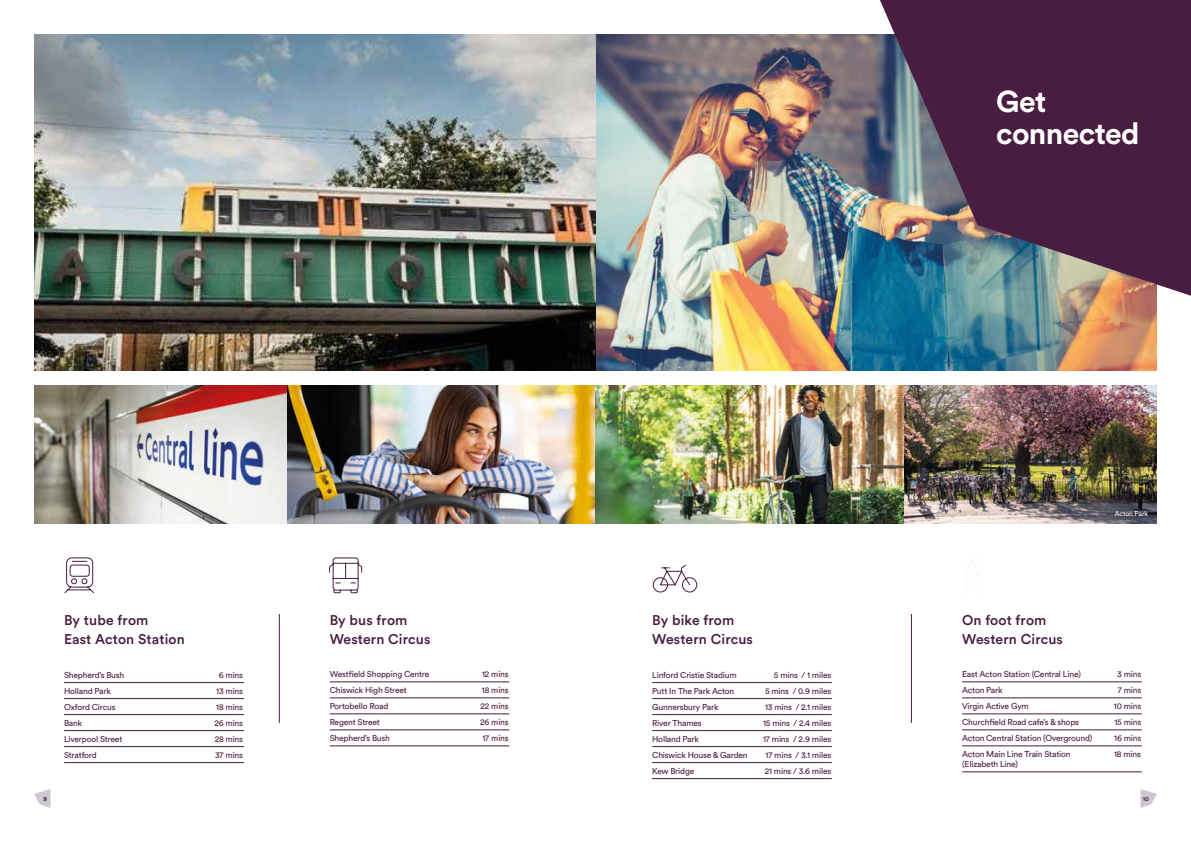
<style>
.page{position:relative;width:1191px;height:842px;background:#fff}
.page>*{position:absolute;margin:0;border:0;box-sizing:border-box;transform-origin:0 0}
.t1{font:700 30px/32px "Circular Std";letter-spacing:-.02em;color:#fff}
.t2{font:500 14px/19px "Circular Std";letter-spacing:.01em;color:#481d3f}
.t3{font:8.5px "Circular Std";letter-spacing:-.02em;color:#481d3f}
.t4{font:7px "Circular Std";letter-spacing:-.02em;color:#fff}
.t5{font:700 6px "Circular Std";color:#25303b}
.t6{font:700 6px "Circular Std";color:#042531}
</style>
<div class="page">
<img style="left:595px;top:34px;width:562px;height:337px">
<img style="left:34px;top:34px;width:561px;height:337px">
<img style="left:880px;top:0;width:311px;height:296px">
<hr style="left:64px;top:682px;width:180px;height:1px;background:#481d3f">
<hr style="left:64px;top:698px;width:180px;height:1px;background:#481d3f">
<hr style="left:64px;top:714px;width:180px;height:1px;background:#481d3f">
<hr style="left:64px;top:730px;width:180px;height:1px;background:#481d3f">
<hr style="left:64px;top:746px;width:180px;height:1px;background:#481d3f">
<hr style="left:64px;top:762px;width:180px;height:1px;background:#481d3f">
<hr style="left:330px;top:682px;width:179px;height:1px;background:#481d3f">
<hr style="left:330px;top:698px;width:179px;height:1px;background:#481d3f">
<hr style="left:330px;top:714px;width:179px;height:1px;background:#481d3f">
<hr style="left:330px;top:730px;width:179px;height:1px;background:#481d3f">
<hr style="left:330px;top:746px;width:179px;height:1px;background:#481d3f">
<hr style="left:962px;top:682px;width:179px;height:1px;background:#481d3f">
<hr style="left:962px;top:698px;width:179px;height:1px;background:#481d3f">
<hr style="left:962px;top:714px;width:179px;height:1px;background:#481d3f">
<hr style="left:962px;top:730px;width:179px;height:1px;background:#481d3f">
<hr style="left:962px;top:746px;width:179px;height:1px;background:#481d3f">
<hr style="left:962px;top:772px;width:179px;height:1px;background:#481d3f">
<hr style="left:652px;top:682px;width:179px;height:1px;background:#481d3f">
<hr style="left:652px;top:698px;width:179px;height:1px;background:#481d3f">
<hr style="left:652px;top:714px;width:179px;height:1px;background:#481d3f">
<hr style="left:652px;top:730px;width:179px;height:1px;background:#481d3f">
<hr style="left:652px;top:746px;width:179px;height:1px;background:#481d3f">
<hr style="left:652px;top:762px;width:179px;height:1px;background:#481d3f">
<hr style="left:652px;top:778px;width:179px;height:1px;background:#481d3f">
<hr style="left:279px;top:614px;width:1px;height:109px;background:#481d3f">
<hr style="left:911px;top:614px;width:1px;height:109px;background:#481d3f">
<svg style="left:64px;top:557px;width:31px;height:37px"></svg>
<svg style="left:329px;top:557px;width:33px;height:36px"></svg>
<svg style="left:652px;top:565px;width:45px;height:28px"></svg>
<img style="left:34px;top:385px;width:1123px;height:139px">
<svg style="left:962px;top:558px;width:20px;height:35px"></svg>
<svg style="left:1140px;top:789px;width:17px;height:19px"></svg>
<svg style="left:34px;top:789px;width:16px;height:19px"></svg>
<h1 class="t1" style="left:996px;top:85px;width:145px">Get connected</h1>
<h2 class="t2" style="left:64px;top:611px;width:122px">By tube from<br>East Acton Station</h2>
<h2 class="t2" style="left:330px;top:610px;width:102px">By bus from<br>Western Circus</h2>
<h2 class="t2" style="left:652px;top:611px;width:102px">By bike from<br>Western Circus</h2>
<h2 class="t2" style="left:962px;top:610px;width:102px">On foot from<br>Western Circus</h2>
<p class="t4" style="left:1114px;top:510px;width:35px">Acton Park</p>
<p class="t3" style="left:64px;top:670px;width:62px">Shepherd’s Bush</p>
<p class="t3" style="left:219px;top:670px;width:26px">6 mins</p>
<p class="t3" style="left:64px;top:686px;width:48px">Holland Park</p>
<p class="t3" style="left:216px;top:686px;width:28px">13 mins</p>
<p class="t3" style="left:64px;top:702px;width:53px">Oxford Circus</p>
<p class="t3" style="left:216px;top:702px;width:28px">18 mins</p>
<p class="t3" style="left:64px;top:718px;width:20px">Bank</p>
<p class="t3" style="left:214px;top:718px;width:30px">26 mins</p>
<p class="t3" style="left:64px;top:734px;width:60px">Liverpool Street</p>
<p class="t3" style="left:215px;top:734px;width:30px">28 mins</p>
<p class="t3" style="left:64px;top:750px;width:34px">Stratford</p>
<p class="t3" style="left:215px;top:750px;width:30px">37 mins</p>
<p class="t3" style="left:330px;top:669px;width:101px">Westfield Shopping Centre</p>
<p class="t3" style="left:482px;top:669px;width:28px">12 mins</p>
<p class="t3" style="left:330px;top:685px;width:79px">Chiswick High Street</p>
<p class="t3" style="left:482px;top:685px;width:28px">18 mins</p>
<p class="t3" style="left:330px;top:701px;width:60px">Portobello Road</p>
<p class="t3" style="left:480px;top:701px;width:30px">22 mins</p>
<p class="t3" style="left:330px;top:717px;width:52px">Regent Street</p>
<p class="t3" style="left:480px;top:717px;width:30px">26 mins</p>
<p class="t3" style="left:330px;top:733px;width:62px">Shepherd’s Bush</p>
<p class="t3" style="left:482px;top:733px;width:28px">17 mins</p>
<p class="t3" style="left:652px;top:670px;width:86px">Linford Cristie Stadium</p>
<p class="t3" style="left:774px;top:670px;width:59px">5 mins / 1 miles</p>
<p class="t3" style="left:652px;top:686px;width:84px">Putt In The Park Acton</p>
<p class="t3" style="left:765px;top:686px;width:68px">5 mins / 0.9 miles</p>
<p class="t3" style="left:652px;top:702px;width:68px">Gunnersbury Park</p>
<p class="t3" style="left:765px;top:702px;width:68px">13 mins / 2.1 miles</p>
<p class="t3" style="left:652px;top:718px;width:51px">River Thames</p>
<p class="t3" style="left:763px;top:718px;width:70px">15 mins / 2.4 miles</p>
<p class="t3" style="left:652px;top:734px;width:48px">Holland Park</p>
<p class="t3" style="left:763px;top:734px;width:70px">17 mins / 2.9 miles</p>
<p class="t3" style="left:652px;top:750px;width:97px">Chiswick House &amp; Garden</p>
<p class="t3" style="left:765px;top:750px;width:67px">17 mins / 3.1 miles</p>
<p class="t3" style="left:652px;top:766px;width:44px">Kew Bridge</p>
<p class="t3" style="left:764px;top:766px;width:68px">21 mins / 3.6 miles</p>
<p class="t3" style="left:962px;top:669px;width:120px">East Acton Station (Central Line)</p>
<p class="t3" style="left:1117px;top:669px;width:26px">3 mins</p>
<p class="t3" style="left:962px;top:685px;width:42px">Acton Park</p>
<p class="t3" style="left:1117px;top:685px;width:25px">7 mins</p>
<p class="t3" style="left:962px;top:701px;width:68px">Virgin Active Gym</p>
<p class="t3" style="left:1113px;top:701px;width:29px">10 mins</p>
<p class="t3" style="left:962px;top:717px;width:118px">Churchfield Road cafe’s &amp; shops</p>
<p class="t3" style="left:1114px;top:717px;width:28px">15 mins</p>
<p class="t3" style="left:962px;top:733px;width:132px">Acton Central Station (Overground)</p>
<p class="t3" style="left:1114px;top:733px;width:29px">16 mins</p>
<p class="t3" style="left:962px;top:749px;width:110px">Acton Main Line Train Station</p>
<p class="t3" style="left:1114px;top:749px;width:28px">18 mins</p>
<p class="t3" style="left:962px;top:759px;width:57px">(Elizabeth Line)</p>
<p class="t6" style="left:43px;top:795px;width:5px">9</p>
<p class="t5" style="left:1142px;top:795px;width:8px">10</p>
</div>
